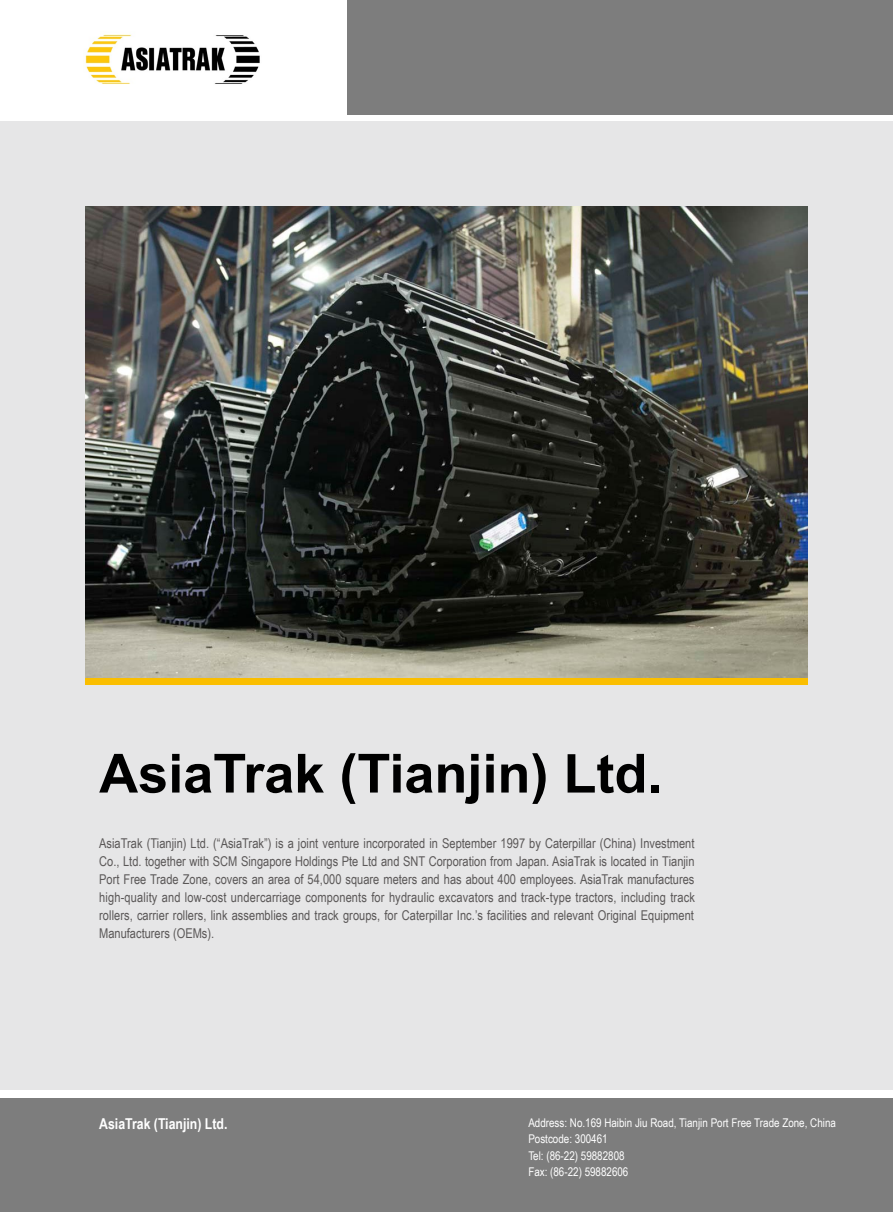
<style>
.page{position:relative;width:893px;height:1212px;background:#fff}
.page>*{position:absolute;margin:0;border:0;box-sizing:border-box;transform-origin:0 0}
.t1{font:700 54px "Arial";color:#000}
.t2{font:700 15px "Arial Narrow";color:#fff}
.t3{font:13.5px/18px "Arial Narrow";letter-spacing:.005em;color:#5a5757;text-align:justify}
.t4{font:12px/16.5px "Arial Narrow";color:#fff}
</style>
<div class="page">
<div style="left:347px;top:0;width:546px;height:114px;background:#7d7d7d"></div>
<div style="left:0;top:1099px;width:893px;height:113px;background:#7d7d7d"></div>
<div style="left:0;top:122px;width:893px;height:968px;background:#e6e6e7"></div>
<img style="left:85px;top:34px;width:175px;height:50px">
<img style="left:85px;top:206px;width:723px;height:472px">
<div style="left:85px;top:678px;width:723px;height:7px;background:#fabe00"></div>
<h1 class="t1" style="left:99px;top:737px;width:565px">AsiaTrak (Tianjin) Ltd.</h1>
<p class="t3" style="left:99px;top:834px;width:597px">AsiaTrak (Tianjin) Ltd. (“AsiaTrak”) is a joint venture incorporated in September 1997 by Caterpillar (China) Investment Co., Ltd. together with SCM Singapore Holdings Pte Ltd and SNT Corporation from Japan. AsiaTrak is located in Tianjin Port Free Trade Zone, covers an area of 54,000 square meters and has about 400 employees. AsiaTrak manufactures high-quality and low-cost undercarriage components for hydraulic excavators and track-type tractors, including track rollers, carrier rollers, link assemblies and track groups, for Caterpillar Inc.’s facilities and relevant Original Equipment Manufacturers (OEMs).</p>
<p class="t2" style="left:99px;top:1112px;width:130px">AsiaTrak (Tianjin) Ltd.</p>
<p class="t4" style="left:528px;top:1114px;width:309px">Address: No.169 Haibin Jiu Road, Tianjin Port Free Trade Zone, China<br>Postcode: 300461<br>Tel: (86-22) 59882808<br>Fax: (86-22) 59882606</p>
</div>
